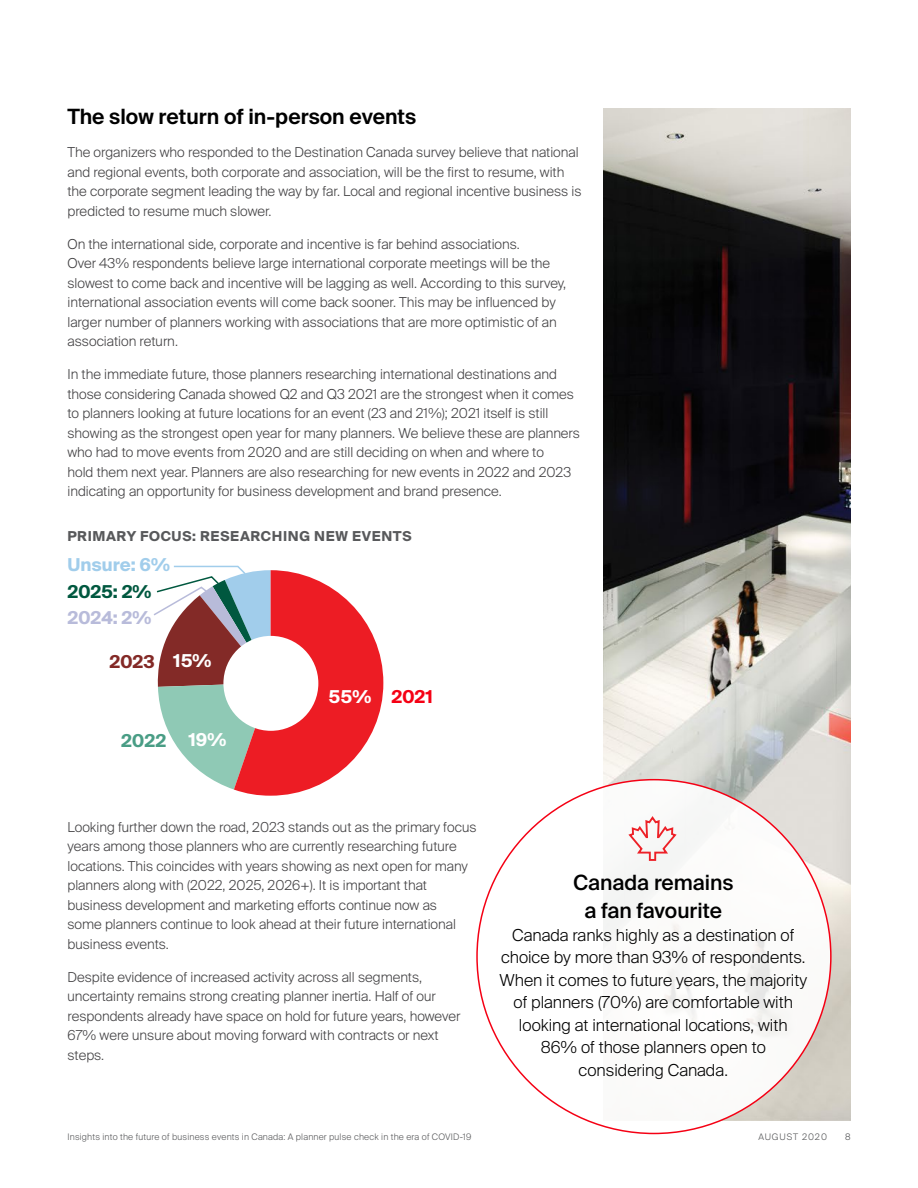
<style>
.page{position:relative;width:918px;height:1188px;background:#fff}
.page>*{position:absolute;margin:0;border:0;box-sizing:border-box;transform-origin:0 0}
.sub_heads_2{font:600 21px "Suisse Intl";color:#000}
.feature_text_smaller{font:500 21px/28.5px "Suisse Intl";color:#000;text-align:center}
.body{font:700 17.7px "Suisse Intl";color:#fff}
.body-2{font:700 17.7px "Suisse Intl";color:#a1cdeb}
.body-3{font:700 17.7px "Suisse Intl";color:#b8bbda}
.body-4{font:700 17.7px "Suisse Intl";color:#00583f}
.body-5{font:700 17.7px "Suisse Intl";color:#f50014}
.body-6{font:700 17.7px "Suisse Intl";color:#832926}
.body-7{font:700 17.7px "Suisse Intl";color:#499d85}
.feature_text_smaller-2{font:300 16.5px/22.5px "Suisse Intl";color:#000;text-align:center}
.body-8{font:300 13.65px/19.5px "Suisse Intl";color:#414042}
.sub_heads_3{font:700 13.65px "Suisse Intl";letter-spacing:.045em;color:#58595b}
.t1{font:300 9px "Suisse Intl";letter-spacing:.02em;color:#58595b}
.t2{font:300 9px "Suisse Intl";letter-spacing:.1em;color:#58595b}
</style>
<div class="page">
<img style="left:603px;top:108px;width:247px;height:1012px">
<div style="left:477px;top:780px;width:354px;height:353px;background:#fff;border-radius:50%"></div>
<svg style="left:628px;top:816px;width:49px;height:45px"></svg>
<svg style="left:153px;top:565px;width:230px;height:230px"></svg>
<p class="sub_heads_2" style="left:68px;top:105px;width:350px">The slow return of in-person events</p>
<p class="body-8" style="left:68px;top:143px;width:516px">The organizers who responded to the Destination Canada survey believe that national and regional events, both corporate and association, will be the first to resume, with the corporate segment leading the way by far. Local and regional incentive business is predicted to resume much slower.</p>
<p class="body-8" style="left:68px;top:234px;width:500px">On the international side, corporate and incentive is far behind associations.<br>Over 43% respondents believe large international corporate meetings will be the slowest to come back and incentive will be lagging as well. According to this survey, international association events will come back sooner. This may be influenced by larger number of planners working with associations that are more optimistic of an association return.</p>
<p class="body-8" style="left:68px;top:365px;width:514px">In the immediate future, those planners researching international destinations and those considering Canada showed Q2 and Q3 2021 are the strongest when it comes to planners looking at future locations for an event (23 and 21%); 2021 itself is still showing as the strongest open year for many planners. We believe these are planners who had to move events from 2020 and are still deciding on when and where to<br>hold them next year. Planners are also researching for new events in 2022 and 2023 indicating an opportunity for business development and brand presence.</p>
<p class="sub_heads_3" style="left:68px;top:529px;width:346px">PRIMARY FOCUS: RESEARCHING NEW EVENTS</p>
<p class="body-2" style="left:68px;top:555px;width:104px">Unsure: 6%</p>
<p class="body-4" style="left:68px;top:582px;width:86px">2025: 2%</p>
<p class="body-3" style="left:68px;top:608px;width:85px">2024: 2%</p>
<p class="body-6" style="left:110px;top:652px;width:47px">2023</p>
<p class="body" style="left:173px;top:650px;width:40px">15%</p>
<p class="body-7" style="left:121px;top:731px;width:46px">2022</p>
<p class="body" style="left:189px;top:729px;width:40px">19%</p>
<p class="body" style="left:329px;top:686px;width:44px">55%</p>
<p class="body-5" style="left:391px;top:687px;width:43px">2021</p>
<p class="body-8" style="left:68px;top:817px;width:411px">Looking further down the road, 2023 stands out as the primary focus years among those planners who are currently researching future locations. This coincides with years showing as next open for many planners along with (2022, 2025, 2026+). It is important that business development and marketing efforts continue now as<br>some planners continue to look ahead at their future international business events.</p>
<p class="body-8" style="left:68px;top:967px;width:395px">Despite evidence of increased activity across all segments, uncertainty remains strong creating planner inertia. Half of our respondents already have space on hold for future years, however 67% were unsure about moving forward with contracts or next steps.</p>
<p class="feature_text_smaller" style="left:573px;top:868px;width:162px">Canada remains a fan favourite</p>
<p class="feature_text_smaller-2" style="left:500px;top:924px;width:309px">Canada ranks highly as a destination of choice by more than 93% of respondents.<br>When it comes to future years, the majority of planners (70%) are comfortable with looking at international locations, with 86% of those planners open to considering Canada.</p>
<p class="t1" style="left:68px;top:1132px;width:405px">Insights into the future of business events in Canada: A planner pulse check in the era of COVID-19</p>
<p class="t2" style="left:758px;top:1132px;width:70px">AUGUST 2020</p>
<p class="t1" style="left:845px;top:1132px;width:7px">8</p>
</div>
